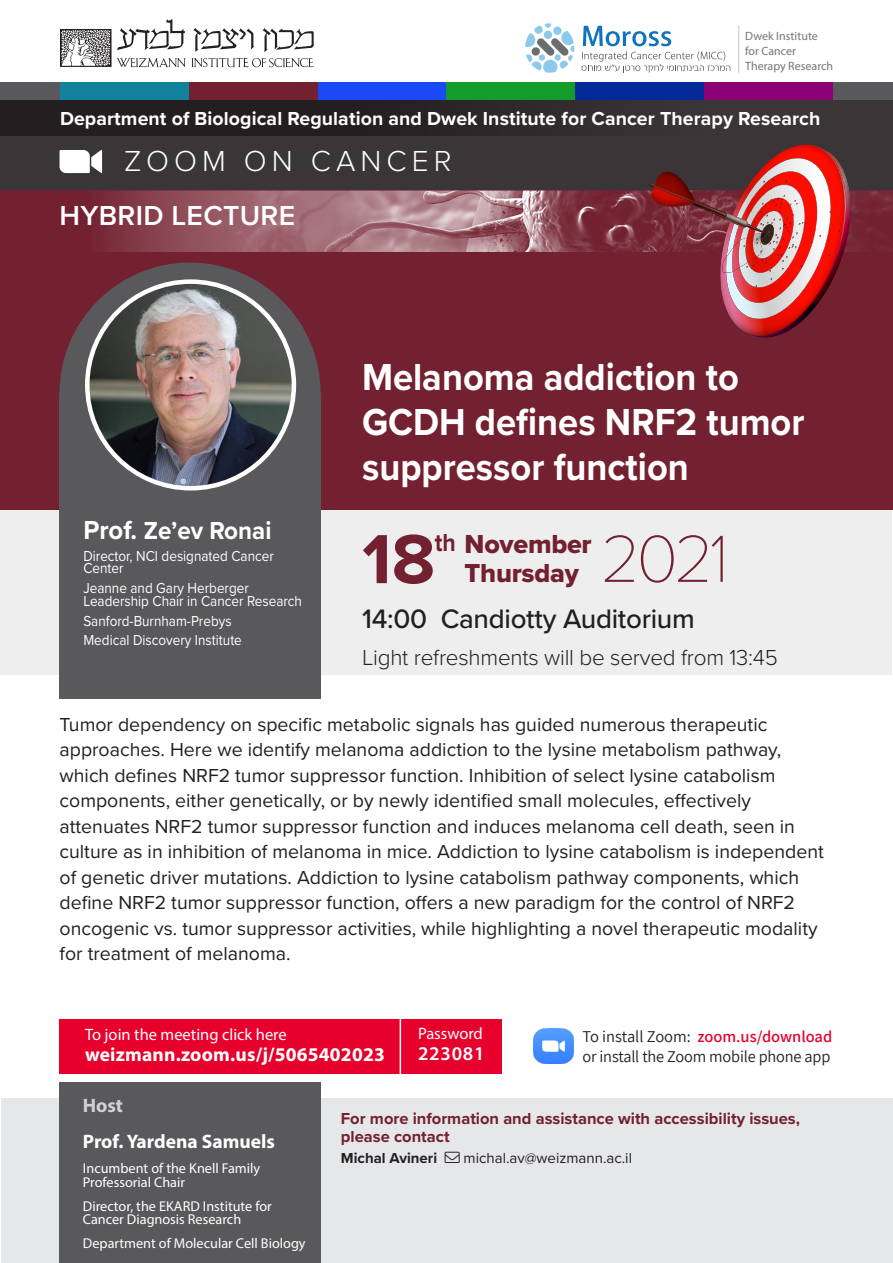
<style>
.page{position:relative;width:893px;height:1263px;background:#fff}
.page>*{position:absolute;margin:0;border:0;box-sizing:border-box;transform-origin:0 0}
.date{font:700 72px "Proxima Nova";color:#732130}
.year{font:100 69px "Proxima Nova T";color:#732130}
.t1{font:700 39px/45px "Proxima Nova";color:#fff;scale:.93 1}
.micc{font:300 30px "Proxima Nova";letter-spacing:.17em;color:#fff}
.t2{font:600 28.5px "Proxima Nova";letter-spacing:.01em;color:#fff}
.t3{font:500 27.75px "Proxima Nova";letter-spacing:-.01em;color:#231f20}
.month_day{font:27px "Proxima Nova Extrabld";letter-spacing:-.01em;color:#732130}
.name{font:700 25.5px "Proxima Nova";color:#fff;scale:.95 1}
.month_day-2{font:700 25.5px "Proxima Nova";color:#732130;scale:.9 1}
.t4{font:300 22.5px "Proxima Nova";letter-spacing:-.01em;color:#231f20}
.text12{font:19.5px/25.5px "Proxima Nova";color:#231f20}
.t5{font:700 19.5px "Proxima Nova";letter-spacing:.005em;color:#fff}
.t6{font:700 19.5px "Myriad Pro";letter-spacing:.01em;color:#fff}
.t7{font:600 19.5px "Myriad Pro";letter-spacing:.04em;color:#fff}
.t8{font:700 19.5px "Myriad Pro";color:#d1d2d4}
.t9{font:700 16.5px/18px "Proxima Nova";color:#732130}
.t10{font:16.5px/19.8px "Assistant";letter-spacing:-.01em;color:#231f20}
.t11{font:16.5px "Myriad Pro";color:#fff}
.occupation{font:15px/12px "Proxima Nova";color:#fff;scale:.9 1}
.t12{font:15px "Proxima Nova";color:#231f20}
.t13{font:700 15px "Proxima Nova";color:#231f20}
.t14{font:14.25px/13.5px "Myriad Pro";color:#fff}
.t15{font:12px/15px "Myriad Pro";color:#757679}
.s1{font-size:27px}
.s2{font-weight:600;color:#e7002b}
</style>
<div class="page">
<div style="left:0;top:99px;width:893px;height:91px;background:#3a3537"></div>
<div style="left:0;top:98px;width:698px;height:38px;background:linear-gradient(to right,#1d1a1a,#342f31)"></div>
<div style="left:0;top:83px;width:893px;height:17px;background:#59595c"></div>
<div style="left:60px;top:83px;width:129px;height:17px;background:#12829c"></div>
<div style="left:189px;top:83px;width:129px;height:17px;background:#732130"></div>
<div style="left:318px;top:83px;width:128px;height:17px;background:#1a4af7"></div>
<div style="left:446px;top:83px;width:129px;height:17px;background:#149c2b"></div>
<div style="left:575px;top:83px;width:129px;height:17px;background:#032999"></div>
<div style="left:704px;top:83px;width:129px;height:17px;background:#8c0078"></div>
<div style="left:1px;top:1098px;width:891px;height:165px;background:#e6e7e9"></div>
<div style="left:60px;top:1082px;width:261px;height:181px;background:#59595c"></div>
<svg style="left:60px;top:19px;width:254px;height:48px"></svg>
<hr style="left:738px;top:25px;width:1px;height:48px;background:#d9d9da">
<svg style="left:582px;top:26px;width:148px;height:47px"></svg>
<svg style="left:525px;top:23px;width:49px;height:50px"></svg>
<svg style="left:60px;top:150px;width:42px;height:23px"></svg>
<div style="left:0;top:190px;width:893px;height:320px;background:#732130"></div>
<img style="left:107px;top:190px;width:786px;height:62px">
<div style="left:1px;top:510px;width:891px;height:165px;background:#eeeeef"></div>
<div style="left:60px;top:393px;width:261px;height:305px;background:#59595c"></div>
<svg style="left:60px;top:263px;width:261px;height:202px;fill:#59595c"></svg>
<img style="left:87px;top:282px;width:207px;height:206px;border-radius:102px">
<div style="left:643px;top:144px;width:209px;height:195px;background:#231f20;opacity:.75"></div>
<div style="left:60px;top:1019px;width:442px;height:55px;background:#e7002b"></div>
<img style="left:534px;top:1028px;width:40px;height:36px">
<hr style="left:400px;top:1018px;width:1px;height:66px;background:#fff">
<p class="t15" style="left:745px;top:29px;width:90px">Dwek Institute for Cancer<br>Therapy Research</p>
<p class="t5" style="left:60px;top:104px;width:762px">Department of Biological Regulation and Dwek Institute for Cancer Therapy Research</p>
<h2 class="micc" style="left:124px;top:139px;width:103px">ZOOM</h2>
<h2 class="micc" style="left:244px;top:139px;width:50px">ON</h2>
<p class="t2" style="left:60px;top:199px;width:237px">HYBRID LECTURE</p>
<h2 class="micc" style="left:311px;top:139px;width:142px">CANCER</h2>
<p class="name" style="left:83px;top:511px;width:200px"><span class="s1">Prof.</span> Ze’ev Ronai</p>
<p class="occupation" style="left:83px;top:550px;width:213px">Director, NCI designated Cancer<br>Center</p>
<p class="occupation" style="left:83px;top:580px;width:244px;line-height:13.5px">Jeanne and Gary Herberger<br>Leadership Chair in Cancer Research</p>
<p class="occupation" style="left:83px;top:614px;width:166px">Sanford-Burnham-Prebys</p>
<p class="occupation" style="left:83px;top:634px;width:178px">Medical Discovery Institute</p>
<p class="t1" style="left:362px;top:354px;width:477px">Melanoma addiction to<br>GCDH defines NRF2 tumor suppressor function</p>
<p class="month_day-2" style="left:435px;top:523px;width:25px">th</p>
<p class="date" style="left:362px;top:505px;width:75px">18</p>
<p class="month_day" style="left:465px;top:528px;width:129px">November</p>
<p class="year" style="left:601px;top:519px;width:130px">2021</p>
<p class="month_day" style="left:465px;top:557px;width:116px">Thursday</p>
<p class="t3" style="left:441px;top:602px;width:256px">Candiotty Auditorium</p>
<p class="t3" style="left:362px;top:602px;width:67px">14:00</p>
<p class="t4" style="left:362px;top:641px;width:417px">Light refreshments will be served from 13:45</p>
<p class="text12" style="left:60px;top:711px;width:766px">Tumor dependency on specific metabolic signals has guided numerous therapeutic approaches. Here we identify melanoma addiction to the lysine metabolism pathway, which defines NRF2 tumor suppressor function. Inhibition of select lysine catabolism components, either genetically, or by newly identified small molecules, effectively attenuates NRF2 tumor suppressor function and induces melanoma cell death, seen in culture as in inhibition of melanoma in mice. Addiction to lysine catabolism is independent of genetic driver mutations. Addiction to lysine catabolism pathway components, which define NRF2 tumor suppressor function, offers a new paradigm for the control of NRF2 oncogenic vs. tumor suppressor activities, while highlighting a novel therapeutic modality for treatment of melanoma.</p>
<p class="t11" style="left:85px;top:1024px;width:203px">To join the meeting click here</p>
<p class="t6" style="left:85px;top:1041px;width:301px">weizmann.zoom.us j/ /5065402023</p>
<p class="t11" style="left:418px;top:1024px;width:66px">Password</p>
<p class="t7" style="left:418px;top:1041px;width:68px">223081</p>
<p class="t10" style="left:582px;top:1026px;width:251px">To install Zoom: <span class="s2">zoom.us/download </span>or install the Zoom mobile phone app</p>
<p class="t8" style="left:83px;top:1093px;width:42px">Host</p>
<p class="t6" style="left:83px;top:1128px;width:194px">Prof. Yardena Samuels</p>
<p class="t14" style="left:83px;top:1161px;width:179px">Incumbent of the Knell Family<br>Professorial Chair</p>
<p class="t14" style="left:83px;top:1199px;width:190px">Director, the EKARD Institute for<br>Cancer Diagnosis Research</p>
<p class="t14" style="left:83px;top:1236px;width:224px">Department of Molecular Cell Biology</p>
<p class="t9" style="left:341px;top:1109px;width:461px">For more information and assistance with accessibility issues, please contact</p>
<p class="t12" style="left:464px;top:1147px;width:170px">michal.av@weizmann.ac i l.</p>
<p class="t13" style="left:341px;top:1147px;width:98px">Michal Avineri</p>
</div>
